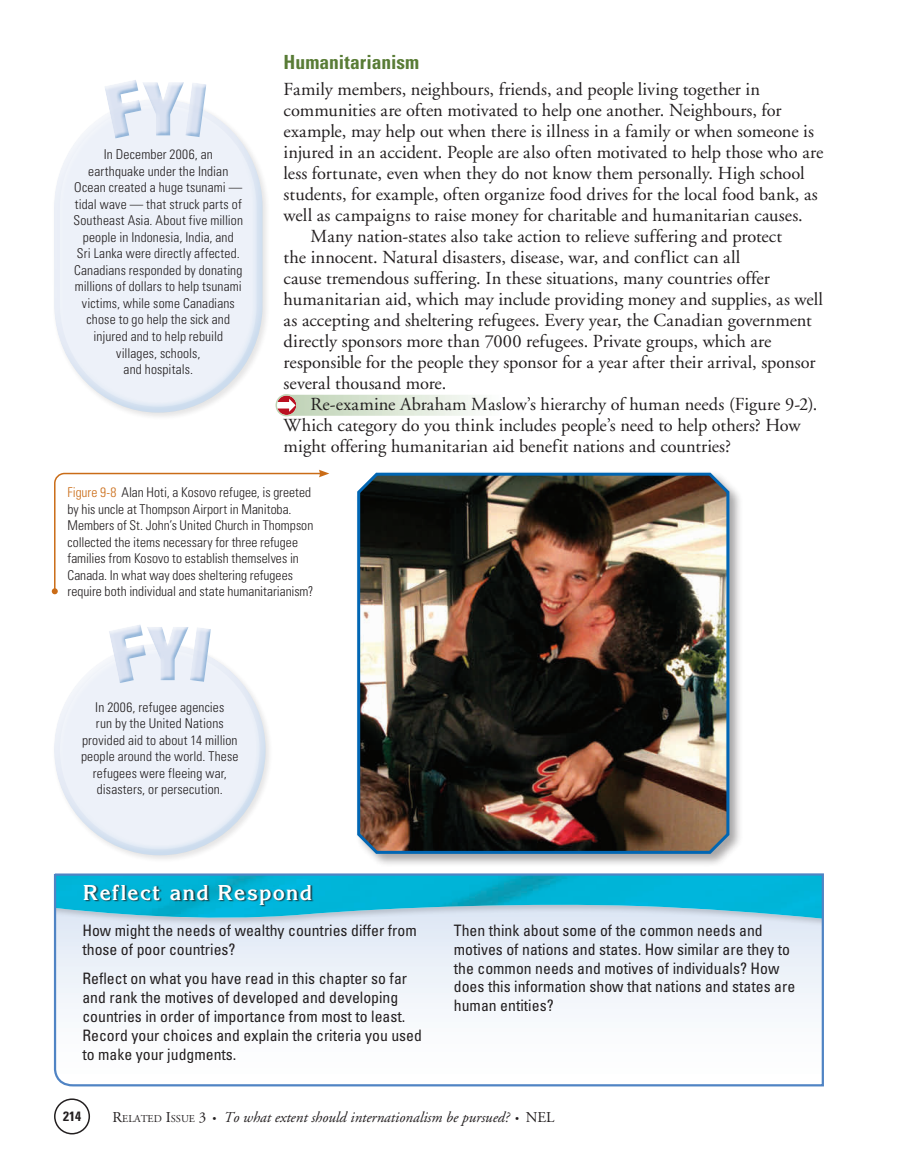
<style>
.page{position:relative;width:905px;height:1175px;background:#fff}
.page>*{position:absolute;margin:0;border:0;box-sizing:border-box;transform-origin:0 0}
.t1{font:700 21px "Korinna";letter-spacing:.06em;color:#fff}
.t2{font:700 condensed 19.5px "Univers";color:#597c36}
.t3{font:18.3px "Adobe Garamond";color:#231f20}
.t4{font:condensed 15.75px/18.9px "Univers";color:#231f20}
.t5{font:italic 15px "Adobe Garamond";color:#231f20}
.t6{font:300 condensed 13.5px/16.5px "Univers";letter-spacing:.005em;color:#231f20;text-align:center}
.t7{font:700 condensed 13.5px "Univers";color:#231f20}
.s1{color:#ca6c17}
.s2{font-style:normal}
.s3{font-style:normal;font-size:10.5px}
.s4{font-size:10.5px}
</style>
<div class="page">
<div style="left:54px;top:1098px;width:36px;height:36px;border:2px solid #231f20;border-radius:50%"></div>
<div style="left:284px;top:395px;width:217px;height:21px;background:linear-gradient(to right,#bdd1b3,#fcfdfc)"></div>
<svg style="left:278px;top:395px;width:18px;height:20px"></svg>
<div style="left:275px;top:394px;width:23px;height:22px;border:2px solid #bfd3b5;border-radius:50%"></div>
<svg style="left:52px;top:469px;width:277px;height:125px"></svg>
<div style="left:52px;top:97px;width:219px;height:323px;background:#231f20;opacity:.2"></div>
<div style="left:52px;top:98px;width:202px;height:264px;background:#fff;opacity:.75"></div>
<div style="left:57px;top:132px;width:207px;height:281px;background:#0166b3;opacity:.2"></div>
<div style="left:103px;top:79px;width:103px;height:61px;background:#fff;opacity:.75"></div>
<div style="left:111px;top:80px;width:95px;height:60px;background:#0166b3;opacity:.4"></div>
<div style="left:52px;top:641px;width:221px;height:222px;background:#231f20;opacity:.2"></div>
<div style="left:52px;top:642px;width:206px;height:163px;background:#fff"></div>
<div style="left:57px;top:677px;width:210px;height:178px;background:#0166b3;opacity:.2"></div>
<svg style="left:57px;top:641px;width:205px;height:211px"></svg>
<div style="left:107px;top:624px;width:104px;height:60px;background:#fff;opacity:.75"></div>
<div style="left:116px;top:624px;width:95px;height:60px;background:#0166b3;opacity:.4"></div>
<svg style="left:53px;top:873px;width:771px;height:214px"></svg>
<div style="left:85px;top:885px;width:228px;height:21px;background:#231f20;opacity:.75"></div>
<div style="left:355px;top:470px;width:388px;height:398px;background:#231f20;opacity:.4"></div>
<img style="left:356px;top:470px;width:374px;height:385px">
<p class="t2" style="left:284px;top:50px;width:137px">Humanitarianism</p>
<p class="t3" style="left:284px;top:79px;width:478px">Family members, neighbours, friends, and people living together in</p>
<p class="t3" style="left:284px;top:100px;width:499px">communities are often motivated to help one another. Neighbours, for</p>
<p class="t3" style="left:284px;top:121px;width:532px">example, may help out when there is illness in a family or when someone is</p>
<p class="t3" style="left:284px;top:142px;width:541px">injured in an accident. People are also often motivated to help those who are</p>
<p class="t3" style="left:284px;top:163px;width:522px">less fortunate, even when they do not know them personally. High school</p>
<p class="t3" style="left:284px;top:184px;width:535px">students, for example, often organize food drives for the local food bank, as</p>
<p class="t3" style="left:284px;top:205px;width:520px">well as campaigns to raise money for charitable and humanitarian causes.</p>
<p class="t3" style="left:310px;top:226px;width:473px">Many nation-states also take action to relieve suffering and protect</p>
<p class="t3" style="left:284px;top:247px;width:458px">the innocent. Natural disasters, disease, war, and conflict can all</p>
<p class="t3" style="left:284px;top:268px;width:487px">cause tremendous suffering. In these situations, many countries offer</p>
<p class="t3" style="left:284px;top:289px;width:541px">humanitarian aid, which may include providing money and supplies, as well</p>
<p class="t3" style="left:284px;top:310px;width:529px">as accepting and sheltering refugees. Every year, the Canadian government</p>
<p class="t3" style="left:284px;top:331px;width:489px">directly sponsors more than 7000 refugees. Private groups, which are</p>
<p class="t3" style="left:284px;top:352px;width:533px">responsible for the people they sponsor for a year after their arrival, sponsor</p>
<p class="t3" style="left:284px;top:373px;width:164px">several thousand more.</p>
<p class="t3" style="left:310px;top:394px;width:508px">Re-examine Abraham Maslow’s hierarchy of human needs (Figure 9-2).</p>
<p class="t3" style="left:284px;top:415px;width:518px">Which category do you think includes people’s need to help others? How</p>
<p class="t3" style="left:284px;top:436px;width:449px">might offering humanitarian aid benefit nations and countries?</p>
<p class="t6" style="left:67px;top:484px;width:247px;text-align:left"><span class="s1">Figure 9-8</span> Alan Hoti, a Kosovo refugee, is greeted by his uncle at Thompson Airport in Manitoba.<br>Members of St. John’s United Church in Thompson collected the items necessary for three refugee families from Kosovo to establish themselves in Canada. In what way does sheltering refugees require both individual and state humanitarianism?</p>
<p class="t6" style="left:74px;top:146px;width:171px">In December 2006, an<br>earthquake under the Indian<br>Ocean created a huge tsunami — tidal wave — that struck parts of<br>Southeast Asia. About five million people in Indonesia, India, and<br>Sri Lanka were directly affected.<br>Canadians responded by donating millions of dollars to help tsunami victims, while some Canadians chose to go help the sick and injured and to help rebuild villages, schools,<br>and hospitals.</p>
<p class="t6" style="left:81px;top:698px;width:159px">In 2006, refugee agencies<br>run by the United Nations provided aid to about 14 million people around the world. These refugees were fleeing war, disasters, or persecution.</p>
<p class="t1" style="left:83px;top:879px;width:230px">Reflect and Respond</p>
<p class="t4" style="left:82px;top:920px;width:336px">How might the needs of wealthy countries differ from those of poor countries?</p>
<p class="t4" style="left:82px;top:968px;width:341px">Reflect on what you have read in this chapter so far and rank the motives of developed and developing countries in order of importance from most to least.<br>Record your choices and explain the criteria you used to make your judgments.</p>
<p class="t4" style="left:454px;top:920px;width:343px">Then think about some of the common needs and motives of nations and states. How similar are they to the common needs and motives of individuals? How does this information show that nations and states are human entities?</p>
<p class="t7" style="left:63px;top:1107px;width:19px">214</p>
<p class="t5" style="left:112px;top:1109px;width:443px"><span class="s2">R</span><span class="s3">ELATED</span> <span class="s2">I</span><span class="s3">SSUE</span> <span class="s2">3</span> <span class="s4">•</span> To what extent should internationalism be pursued? <span class="s4">•</span> <span class="s2">NEL</span></p>
</div>
